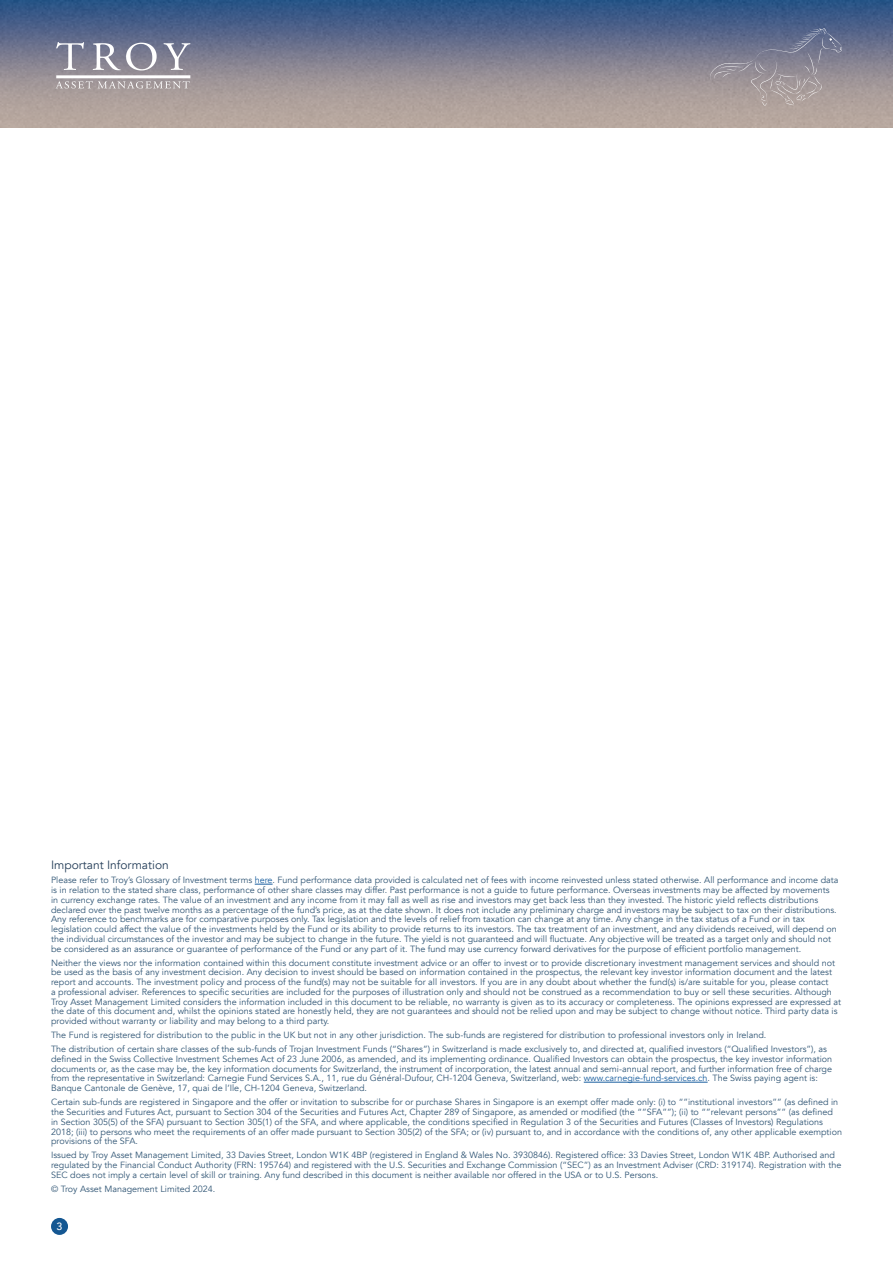
<style>
.page{position:relative;width:893px;height:1263px;background:#fff}
.page>*{position:absolute;margin:0;border:0;box-sizing:border-box;transform-origin:0 0}
.Subheading{font:12px "Avenir";color:#253e59}
.t1{font:500 10.5px "Avenir";color:#fff}
.Source_copy{font:9px/9.8px "Avenir";color:#315675}
.s1{color:#175d9e}
</style>
<div class="page">
<img style="left:1px;top:0;width:892px;height:127px">
<svg style="left:55px;top:42px;width:135px;height:47px;background:#a2a0aa"></svg>
<svg style="left:710px;top:28px;width:132px;height:78px;background:#8b8996"></svg>
<div style="left:51px;top:1218px;width:17px;height:17px;background:#145792;border-radius:50%"></div>
<svg style="left:255px;top:884px;width:18px;height:1px"></svg>
<hr style="left:584px;top:1082px;width:124px;height:1px;background:#175d9e">
<p class="Subheading" style="left:51px;top:858px;width:119px">Important Information</p>
<p class="Source_copy" style="left:51px;top:876px;width:789px">Please refer to Troy’s Glossary of Investment terms <span class="s1">here</span>. Fund performance data provided is calculated net of fees with income reinvested unless stated otherwise. All performance and income data is in relation to the stated share class, performance of other share classes may differ. Past performance is not a guide to future performance. Overseas investments may be affected by movements in currency exchange rates. The value of an investment and any income from it may fall as well as rise and investors may get back less than they invested. The historic yield reflects distributions declared over the past twelve months as a percentage of the fund’s price, as at the date shown. It does not include any preliminary charge and investors may be subject to tax on their distributions.<br>Any reference to benchmarks are for comparative purposes only. Tax legislation and the levels of relief from taxation can change at any time. Any change in the tax status of a Fund or in tax legislation could affect the value of the investments held by the Fund or its ability to provide returns to its investors. The tax treatment of an investment, and any dividends received, will depend on the individual circumstances of the investor and may be subject to change in the future. The yield is not guaranteed and will fluctuate. Any objective will be treated as a target only and should not be considered as an assurance or guarantee of performance of the Fund or any part of it. The fund may use currency forward derivatives for the purpose of efficient portfolio management.</p>
<p class="Source_copy" style="left:51px;top:958px;width:792px">Neither the views nor the information contained within this document constitute investment advice or an offer to invest or to provide discretionary investment management services and should not be used as the basis of any investment decision. Any decision to invest should be based on information contained in the prospectus, the relevant key investor information document and the latest report and accounts. The investment policy and process of the fund(s) may not be suitable for all investors. If you are in any doubt about whether the fund(s) is/are suitable for you, please contact<br>a professional adviser. References to specific securities are included for the purposes of illustration only and should not be construed as a recommendation to buy or sell these securities. Although Troy Asset Management Limited considers the information included in this document to be reliable, no warranty is given as to its accuracy or completeness. The opinions expressed are expressed at the date of this document and, whilst the opinions stated are honestly held, they are not guarantees and should not be relied upon and may be subject to change without notice. Third party data is provided without warranty or liability and may belong to a third party.</p>
<p class="Source_copy" style="left:51px;top:1030px;width:717px">The Fund is registered for distribution to the public in the UK but not in any other jurisdiction. The sub-funds are registered for distribution to professional investors only in Ireland.</p>
<p class="Source_copy" style="left:51px;top:1044px;width:783px">The distribution of certain share classes of the sub-funds of Trojan Investment Funds (“Shares”) in Switzerland is made exclusively to, and directed at, qualified investors (“Qualified Investors”), as defined in the Swiss Collective Investment Schemes Act of 23 June 2006, as amended, and its implementing ordinance. Qualified Investors can obtain the prospectus, the key investor information documents or, as the case may be, the key information documents for Switzerland, the instrument of incorporation, the latest annual and semi-annual report, and further information free of charge from the representative in Switzerland: Carnegie Fund Services S.A., 11, rue du Général-Dufour, CH-1204 Geneva, Switzerland, web: <span class="s1">www.carnegie-fund-services.ch</span>. The Swiss paying agent is:<br>Banque Cantonale de Genève, 17, quai de l’Ile, CH-1204 Geneva, Switzerland.</p>
<p class="Source_copy" style="left:51px;top:1097px;width:792px">Certain sub-funds are registered in Singapore and the offer or invitation to subscribe for or purchase Shares in Singapore is an exempt offer made only: (i) to “”institutional investors”” (as defined in the Securities and Futures Act, pursuant to Section 304 of the Securities and Futures Act, Chapter 289 of Singapore, as amended or modified (the “”SFA””); (ii) to “”relevant persons”” (as defined in Section 305(5) of the SFA) pursuant to Section 305(1) of the SFA, and where applicable, the conditions specified in Regulation 3 of the Securities and Futures (Classes of Investors) Regulations 2018; (iii) to persons who meet the requirements of an offer made pursuant to Section 305(2) of the SFA; or (iv) pursuant to, and in accordance with the conditions of, any other applicable exemption provisions of the SFA.</p>
<p class="Source_copy" style="left:51px;top:1150px;width:792px">Issued by Troy Asset Management Limited, 33 Davies Street, London W1K 4BP (registered in England &amp; Wales No. 3930846). Registered office: 33 Davies Street, London W1K 4BP. Authorised and regulated by the Financial Conduct Authority (FRN: 195764) and registered with the U.S. Securities and Exchange Commission (“SEC”) as an Investment Adviser (CRD: 319174). Registration with the<br>SEC does not imply a certain level of skill or training. Any fund described in this document is neither available nor offered in the USA or to U.S. Persons.</p>
<p class="Source_copy" style="left:51px;top:1184px;width:166px">© Troy Asset Management Limited 2024.</p>
<p class="t1" style="left:57px;top:1217px;width:7px">3</p>
</div>
